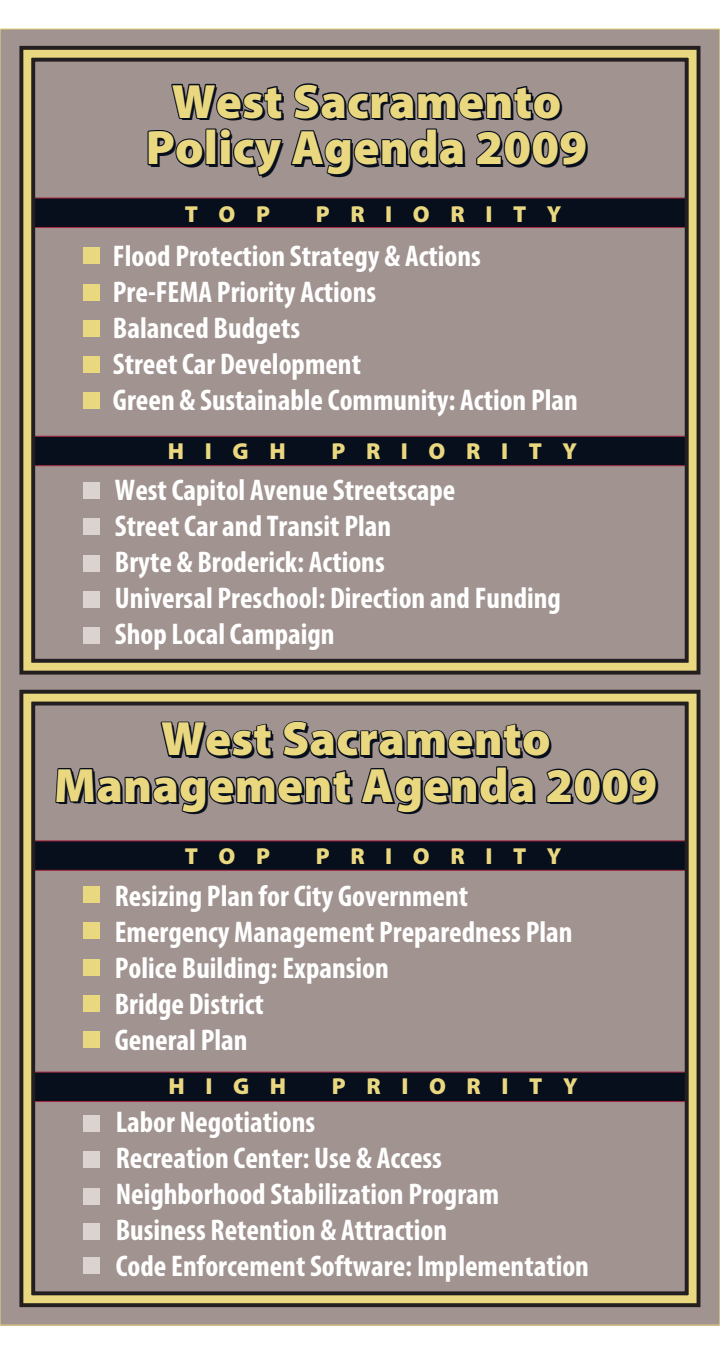
<style>
.page{position:relative;width:720px;height:1353px;background:#fff}
.page>*{position:absolute;margin:0;border:0;box-sizing:border-box;transform-origin:0 0}
.t1{font:900 48.45px/46.4px "Myriad Pro";letter-spacing:.005em;color:#ead880;text-align:center}
.t2{font:700 condensed 30px/36px "Myriad Pro";color:#fff}
.t3{font:900 23.2px "Myriad Pro";letter-spacing:.89em;color:#ead880}
</style>
<div class="page">
<div style="left:0;top:29px;width:720px;height:1296px;background:#a19390"></div>
<div style="left:26px;top:840px;width:666px;height:30px;background:#070e1c;border:1px solid #a92741"></div>
<div style="left:26px;top:1072px;width:666px;height:30px;background:#070e1c;border:1px solid #a92741"></div>
<div style="left:19px;top:690px;width:681px;height:617px;border:16px solid #231f20"></div>
<div style="left:23px;top:694px;width:674px;height:609px;border:8px solid #ead880"></div>
<div style="left:26px;top:198px;width:666px;height:30px;background:#070e1c;border:1px solid #a92741"></div>
<div style="left:26px;top:436px;width:666px;height:30px;background:#070e1c;border:1px solid #a92741"></div>
<div style="left:19px;top:46px;width:681px;height:628px;border:16px solid #231f20"></div>
<div style="left:23px;top:50px;width:674px;height:620px;border:8px solid #ead880"></div>
<div style="left:83px;top:248px;width:17px;height:16px;background:#ead880"></div>
<div style="left:83px;top:284px;width:17px;height:16px;background:#ead880"></div>
<div style="left:83px;top:320px;width:17px;height:16px;background:#ead880"></div>
<div style="left:83px;top:356px;width:17px;height:17px;background:#ead880"></div>
<div style="left:83px;top:393px;width:17px;height:16px;background:#ead880"></div>
<div style="left:83px;top:482px;width:17px;height:17px;background:#dad3d0"></div>
<div style="left:83px;top:519px;width:17px;height:16px;background:#dad3d0"></div>
<div style="left:83px;top:555px;width:17px;height:16px;background:#dad3d0"></div>
<div style="left:83px;top:591px;width:17px;height:16px;background:#dad3d0"></div>
<div style="left:83px;top:627px;width:17px;height:16px;background:#dad3d0"></div>
<div style="left:83px;top:886px;width:17px;height:16px;background:#ead880"></div>
<div style="left:83px;top:922px;width:17px;height:17px;background:#ead880"></div>
<div style="left:83px;top:959px;width:17px;height:16px;background:#ead880"></div>
<div style="left:83px;top:995px;width:17px;height:16px;background:#ead880"></div>
<div style="left:83px;top:1031px;width:17px;height:17px;background:#ead880"></div>
<div style="left:83px;top:1115px;width:17px;height:16px;background:#dad3d0"></div>
<div style="left:83px;top:1151px;width:17px;height:17px;background:#dad3d0"></div>
<div style="left:83px;top:1188px;width:17px;height:16px;background:#dad3d0"></div>
<div style="left:83px;top:1223px;width:17px;height:17px;background:#dad3d0"></div>
<div style="left:83px;top:1257px;width:17px;height:17px;background:#dad3d0"></div>
<svg style="left:171px;top:83px;width:112px;height:37px"></svg>
<svg style="left:293px;top:83px;width:268px;height:37px"></svg>
<svg style="left:147px;top:130px;width:57px;height:36px"></svg>
<div style="left:205px;top:128px;width:12px;height:37px;border:2px solid #070e1c"></div>
<svg style="left:219px;top:128px;width:246px;height:48px"></svg>
<svg style="left:476px;top:130px;width:111px;height:36px"></svg>
<svg style="left:160px;top:721px;width:113px;height:37px"></svg>
<svg style="left:283px;top:721px;width:268px;height:37px"></svg>
<svg style="left:55px;top:768px;width:297px;height:46px"></svg>
<svg style="left:361px;top:766px;width:174px;height:48px"></svg>
<svg style="left:546px;top:768px;width:111px;height:36px"></svg>
<h1 class="t1" style="left:146px;top:76px;width:443px">West Sacramento<br>Policy Agenda 2009</h1>
<p class="t3" style="left:185px;top:199px;width:87px">TOP</p>
<p class="t3" style="left:316px;top:199px;width:247px">PRIORITY</p>
<p class="t2" style="left:113px;top:238px;width:467px">Flood Protection Strategy &amp; Actions<br>Pre-FEMA Priority Actions<br>Balanced Budgets<br>Street Car Development<br>Green &amp; Sustainable Community: Action Plan</p>
<p class="t3" style="left:168px;top:435px;width:119px">HIGH</p>
<p class="t3" style="left:331px;top:435px;width:247px">PRIORITY</p>
<p class="t2" style="left:115px;top:472px;width:447px">West Capitol Avenue Streetscape<br>Street Car and Transit Plan<br>Bryte &amp; Broderick: Actions<br>Universal Preschool: Direction and Funding<br>Shop Local Campaign</p>
<h1 class="t1" style="left:54px;top:714px;width:605px">West Sacramento<br>Management Agenda 2009</h1>
<p class="t3" style="left:185px;top:841px;width:87px">TOP</p>
<p class="t3" style="left:316px;top:841px;width:247px">PRIORITY</p>
<p class="t2" style="left:115px;top:877px;width:459px">Resizing Plan for City Government<br>Emergency Management Preparedness Plan<br>Police Building: Expansion<br>Bridge District<br>General Plan</p>
<p class="t3" style="left:168px;top:1071px;width:119px">HIGH</p>
<p class="t3" style="left:332px;top:1071px;width:247px">PRIORITY</p>
<p class="t2" style="left:116px;top:1103px;width:475px">Labor Negotiations<br>Recreation Center: Use &amp; Access Neighborhood Stabilization Program Business Retention &amp; Attraction<br>Code Enforcement Software: Implementation</p>
</div>
